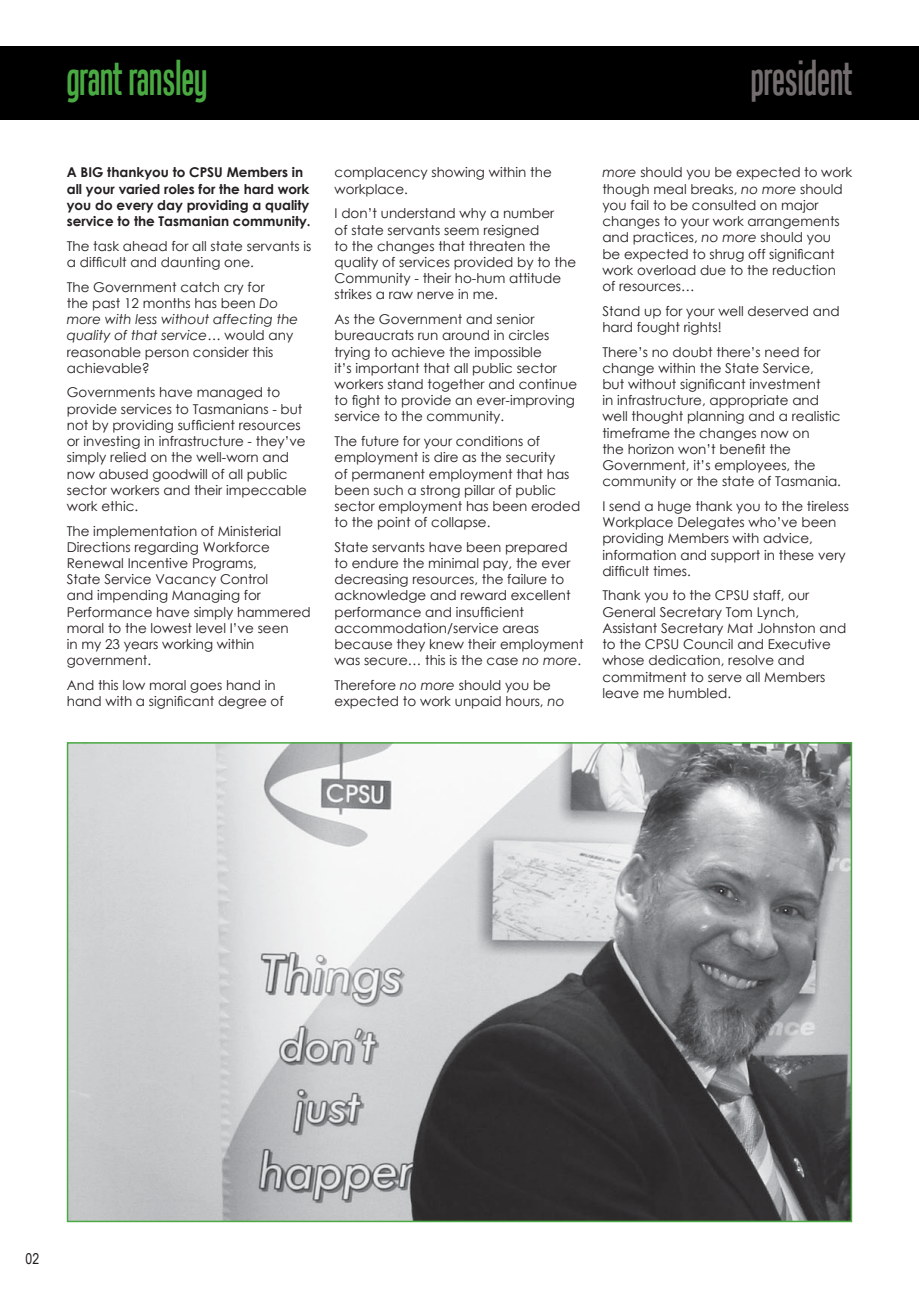
<style>
.page{position:relative;width:919px;height:1289px;background:#fff}
.page>*{position:absolute;margin:0;border:0;box-sizing:border-box;transform-origin:0 0}
.t1{font:48px "Tandelle";color:#4aaa42}
.t2{font:48px "Tandelle";color:#736d6d}
.t3{font:15px "Arial Narrow";color:#231f20}
.t4{font:13.5px/16.2px "Century Gothic";color:#231f20}
.t5{font:700 13.5px/16.2px "Century Gothic";color:#231f20}
.s1{font-style:italic}
</style>
<div class="page">
<div style="left:0;top:47px;width:918px;height:73px;background:#000"></div>
<img style="left:70px;top:745px;width:779px;height:474px">
<div style="left:67px;top:742px;width:785px;height:480px;border:2px solid #4aaa42"></div>
<p class="t1" style="left:67px;top:51px;width:142px">grant ransley</p>
<p class="t2" style="left:750px;top:51px;width:103px">president</p>
<p class="t5" style="left:67px;top:164px;width:245px">A BIG thankyou to CPSU Members in all your varied roles for the hard work you do every day providing a quality service to the Tasmanian community.</p>
<p class="t4" style="left:67px;top:237px;width:246px">The task ahead for all state servants is a difficult and daunting one.</p>
<p class="t4" style="left:67px;top:278px;width:233px">The Government catch cry for<br>the past 12 months has been <span class="s1">Do more with less without affecting the quality of that service</span>… would any reasonable person consider this achievable?</p>
<p class="t4" style="left:67px;top:384px;width:241px">Governments have managed to provide services to Tasmanians - but not by providing sufficient resources or investing in infrastructure - they’ve simply relied on the well-worn and now abused goodwill of all public sector workers and their impeccable work ethic.</p>
<p class="t4" style="left:67px;top:522px;width:245px">The implementation of Ministerial<br>Directions regarding Workforce<br>Renewal Incentive Programs,<br>State Service Vacancy Control<br>and impending Managing for<br>Performance have simply hammered moral to the lowest level I’ve seen<br>in my 23 years working within government.</p>
<p class="t4" style="left:67px;top:677px;width:218px">And this low moral goes hand in hand with a significant degree of</p>
<p class="t4" style="left:334px;top:164px;width:219px">complacency showing within the workplace.</p>
<p class="t4" style="left:334px;top:205px;width:243px">I don’t understand why a number<br>of state servants seem resigned<br>to the changes that threaten the quality of services provided by to the<br>Community - their ho-hum attitude strikes a raw nerve in me.</p>
<p class="t4" style="left:334px;top:311px;width:244px">As the Government and senior bureaucrats run around in circles trying to achieve the impossible<br>it’s important that all public sector workers stand together and continue to fight to provide an ever-improving service to the community.</p>
<p class="t4" style="left:334px;top:433px;width:247px">The future for your conditions of employment is dire as the security<br>of permanent employment that has been such a strong pillar of public sector employment has been eroded to the point of collapse.</p>
<p class="t4" style="left:334px;top:538px;width:250px">State servants have been prepared to endure the minimal pay, the ever decreasing resources, the failure to acknowledge and reward excellent performance and insufficient accommodation/service areas because they knew their employment was secure… this is the case <span class="s1">no more</span>.</p>
<p class="t4" style="left:334px;top:677px;width:231px">Therefore <span class="s1">no more</span> should you be expected to work unpaid hours, <span class="s1">no</span></p>
<p class="t4" style="left:602px;top:164px;width:251px"><span class="s1">more</span> should you be expected to work though meal breaks, <span class="s1">no more</span> should you fail to be consulted on major changes to your work arrangements and practices, <span class="s1">no more</span> should you be expected to shrug off significant work overload due to the reduction of resources…</p>
<p class="t4" style="left:602px;top:302px;width:239px">Stand up for your well deserved and hard fought rights!</p>
<p class="t4" style="left:602px;top:343px;width:240px">There’s no doubt there’s need for change within the State Service,<br>but without significant investment<br>in infrastructure, appropriate and well thought planning and a realistic timeframe the changes now on<br>the horizon won’t benefit the Government, it’s employees, the community or the state of Tasmania.</p>
<p class="t4" style="left:602px;top:497px;width:248px">I send a huge thank you to the tireless<br>Workplace Delegates who’ve been providing Members with advice, information and support in these very difficult times.</p>
<p class="t4" style="left:602px;top:587px;width:245px">Thank you to the CPSU staff, our<br>General Secretary Tom Lynch,<br>Assistant Secretary Mat Johnston and to the CPSU Council and Executive whose dedication, resolve and commitment to serve all Members leave me humbled.</p>
<p class="t3" style="left:26px;top:1247px;width:15px">02</p>
</div>
